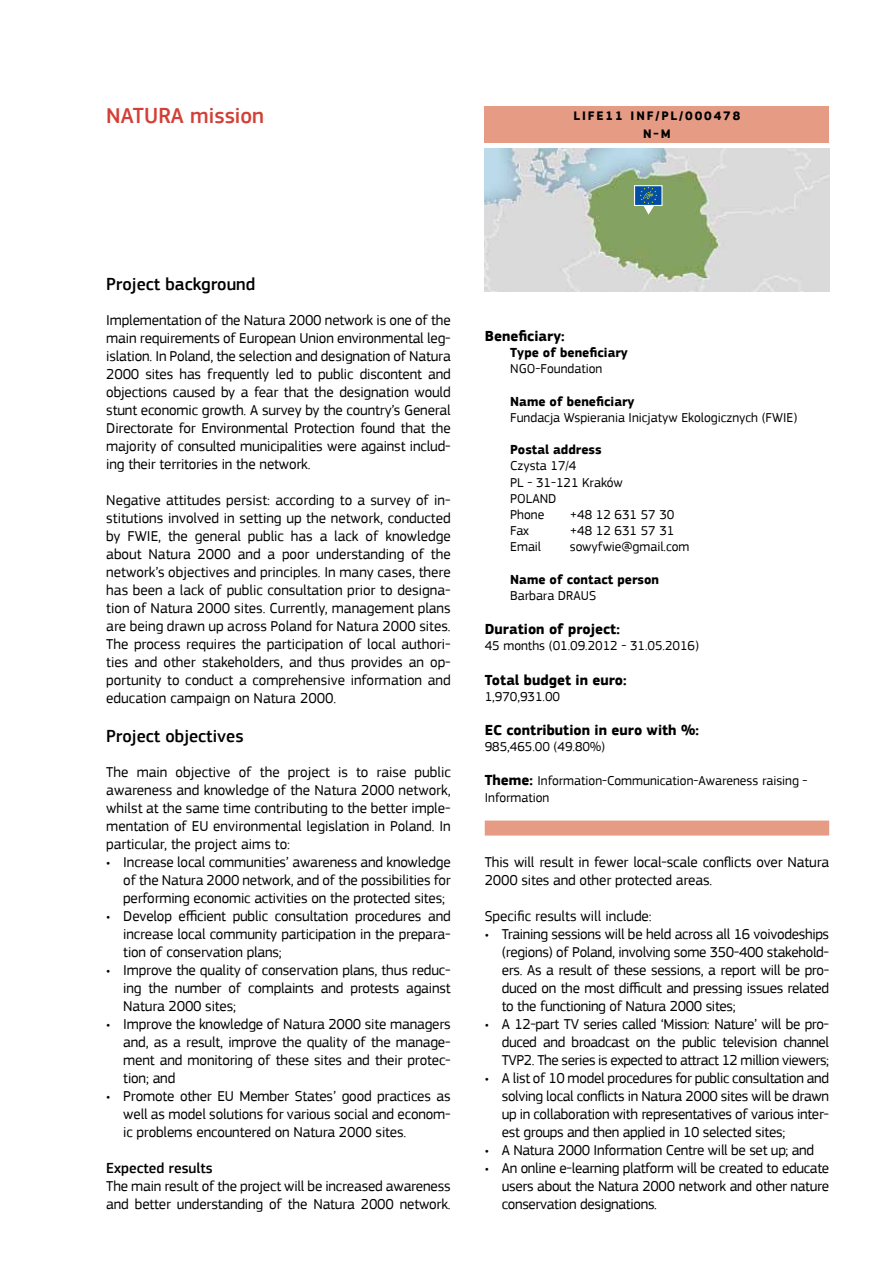
<style>
.page{position:relative;width:893px;height:1263px;background:#fff}
.page>*{position:absolute;margin:0;border:0;box-sizing:border-box;transform-origin:0 0}
.t1{font:500 22.5px "PF Square Sans Pro";color:#d33f36}
.t2{font:500 18px "PF Square Sans Pro";color:#000}
.t3{font:15px/18px "PF Square Sans Pro";letter-spacing:-.01em;color:#000;text-align:justify}
.t4{font:700 15px "PF Square Sans Pro";color:#000}
.t5{font:500 15px "PF Square Sans Pro";color:#000}
.t6{font:13.5px/16.2px "PF Square Sans Pro";color:#000}
.t7{font:700 13.5px "PF Square Sans Pro";color:#000}
.t8{font:700 12.75px/18px "PF Square Sans Pro";letter-spacing:.15em;color:#000;text-align:center}
.s1{font-weight:700;font-size:15px}
</style>
<div class="page">
<svg style="left:484px;top:148px;width:346px;height:1px"></svg>
<img style="left:485px;top:149px;width:344px;height:142px">
<div style="left:485px;top:820px;width:344px;height:15px;background:#e69b85"></div>
<div style="left:485px;top:106px;width:344px;height:37px;background:#e69b85"></div>
<div style="left:634px;top:185px;width:28px;height:21px;background:#034ea2;border:1px solid #fff"></div>
<svg style="left:640px;top:187px;width:17px;height:28px"></svg>
<h1 class="t1" style="left:106px;top:103px;width:159px">NATURA mission</h1>
<p class="t8" style="left:573px;top:107px;width:168px">LIFE11 INF/PL/000478<br>N-M</p>
<p class="t2" style="left:106px;top:273px;width:151px">Project background</p>
<p class="t3" style="left:106px;top:311px;width:346px">Implementation of the Natura 2000 network is one of the main requirements of European Union environmental leg&shy;islation. In Poland, the selection and designation of Natura 2000 sites has frequently led to public discontent and objections caused by a fear that the designation would stunt economic growth. A survey by the country’s General Directorate for Environmental Protection found that the majority of consulted municipalities were against includ&shy;ing their territories in the network.</p>
<p class="t3" style="left:106px;top:491px;width:346px">Negative attitudes persist: according to a survey of in&shy;stitutions involved in setting up the network, conducted by FWIE, the general public has a lack of knowledge about Natura 2000 and a poor understanding of the network’s objectives and principles. In many cases, there has been a lack of public consultation prior to designa&shy;tion of Natura 2000 sites. Currently, management plans are being drawn up across Poland for Natura 2000 sites.<br>The process requires the participation of local authori&shy;ties and other stakeholders, and thus provides an op&shy;portunity to conduct a comprehensive information and education campaign on Natura 2000.</p>
<p class="t2" style="left:106px;top:725px;width:139px">Project objectives</p>
<p class="t3" style="left:106px;top:763px;width:346px">The main objective of the project is to raise public awareness and knowledge of the Natura 2000 network, whilst at the same time contributing to the better imple&shy;mentation of EU environmental legislation in Poland. In particular, the project aims to:</p>
<p class="t3" style="left:123px;top:853px;width:329px;text-indent:-17px">• Increase local communities’ awareness and knowledge of the Natura 2000 network, and of the possibilities for performing economic activities on the protected sites;</p>
<p class="t3" style="left:123px;top:907px;width:329px;text-indent:-17px">• Develop efficient public consultation procedures and increase local community participation in the prepara&shy;tion of conservation plans;</p>
<p class="t3" style="left:123px;top:961px;width:329px;text-indent:-17px">• Improve the quality of conservation plans, thus reduc&shy;ing the number of complaints and protests against Natura 2000 sites;</p>
<p class="t3" style="left:123px;top:1015px;width:329px;text-indent:-17px">• Improve the knowledge of Natura 2000 site managers and, as a result, improve the quality of the manage&shy;ment and monitoring of these sites and their protec&shy;tion; and</p>
<p class="t3" style="left:123px;top:1087px;width:329px;text-indent:-17px">• Promote other EU Member States’ good practices as well as model solutions for various social and econom&shy;ic problems encountered on Natura 2000 sites.</p>
<p class="t5" style="left:106px;top:1159px;width:108px">Expected results</p>
<p class="t3" style="left:106px;top:1177px;width:346px">The main result of the project will be increased awareness and better understanding of the Natura 2000 network.</p>
<p class="t4" style="left:485px;top:327px;width:81px">Beneficiary:</p>
<p class="t7" style="left:510px;top:344px;width:119px">Type of beneficiary</p>
<p class="t6" style="left:510px;top:361px;width:94px">NGO-Foundation</p>
<p class="t7" style="left:510px;top:393px;width:126px">Name of beneficiary</p>
<p class="t6" style="left:510px;top:409px;width:288px">Fundacja Wspierania Inicjatyw Ekologicznych (FWIE)</p>
<p class="t7" style="left:510px;top:442px;width:93px">Postal address</p>
<p class="t6" style="left:510px;top:458px;width:114px">Czysta 17/4<br>PL - 31-121 Kraków<br>POLAND<br>Phone</p>
<p class="t6" style="left:570px;top:507px;width:106px">+48 12 631 57 30</p>
<p class="t6" style="left:510px;top:523px;width:20px">Fax</p>
<p class="t6" style="left:570px;top:523px;width:106px">+48 12 631 57 31</p>
<p class="t6" style="left:510px;top:539px;width:32px">Email</p>
<p class="t6" style="left:570px;top:539px;width:121px">sowyfwie@gmail.com</p>
<p class="t7" style="left:510px;top:571px;width:150px">Name of contact person</p>
<p class="t6" style="left:510px;top:588px;width:87px">Barbara DRAUS</p>
<p class="t4" style="left:485px;top:620px;width:137px">Duration of project:</p>
<p class="t6" style="left:485px;top:638px;width:216px">45 months (01.09.2012 - 31.05.2016)</p>
<p class="t4" style="left:485px;top:671px;width:143px">Total budget in euro:</p>
<p class="t6" style="left:485px;top:688px;width:77px">1,970,931.00</p>
<p class="t4" style="left:485px;top:721px;width:216px">EC contribution in euro with %:</p>
<p class="t6" style="left:485px;top:739px;width:122px">985,465.00 (49.80%)</p>
<p class="t6" style="left:485px;top:773px;width:324px"><span class="s1">Theme:</span> Information-Communication-Awareness raising -<br>Information</p>
<p class="t3" style="left:485px;top:853px;width:346px">This will result in fewer local-scale conflicts over Natura<br>2000 sites and other protected areas.</p>
<p class="t3" style="left:485px;top:907px;width:169px">Specific results will include:</p>
<p class="t3" style="left:502px;top:925px;width:329px;text-indent:-17px">• Training sessions will be held across all 16 voivodeships (regions) of Poland, involving some 350-400 stakehold&shy;ers. As a result of these sessions, a report will be pro&shy;duced on the most difficult and pressing issues related to the functioning of Natura 2000 sites;</p>
<p class="t3" style="left:502px;top:1015px;width:329px;text-indent:-17px">• A 12-part TV series called ‘Mission: Nature’ will be pro&shy;duced and broadcast on the public television channel TVP2. The series is expected to attract 12 million viewers;</p>
<p class="t3" style="left:502px;top:1069px;width:329px;text-indent:-17px">• A list of 10 model procedures for public consultation and solving local conflicts in Natura 2000 sites will be drawn up in collaboration with representatives of various inter&shy;est groups and then applied in 10 selected sites;</p>
<p class="t3" style="left:485px;top:1141px;width:331px">• A Natura 2000 Information Centre will be set up; and</p>
<p class="t3" style="left:502px;top:1159px;width:329px;text-indent:-17px">• An online e-learning platform will be created to educate users about the Natura 2000 network and other nature conservation designations.</p>
</div>
